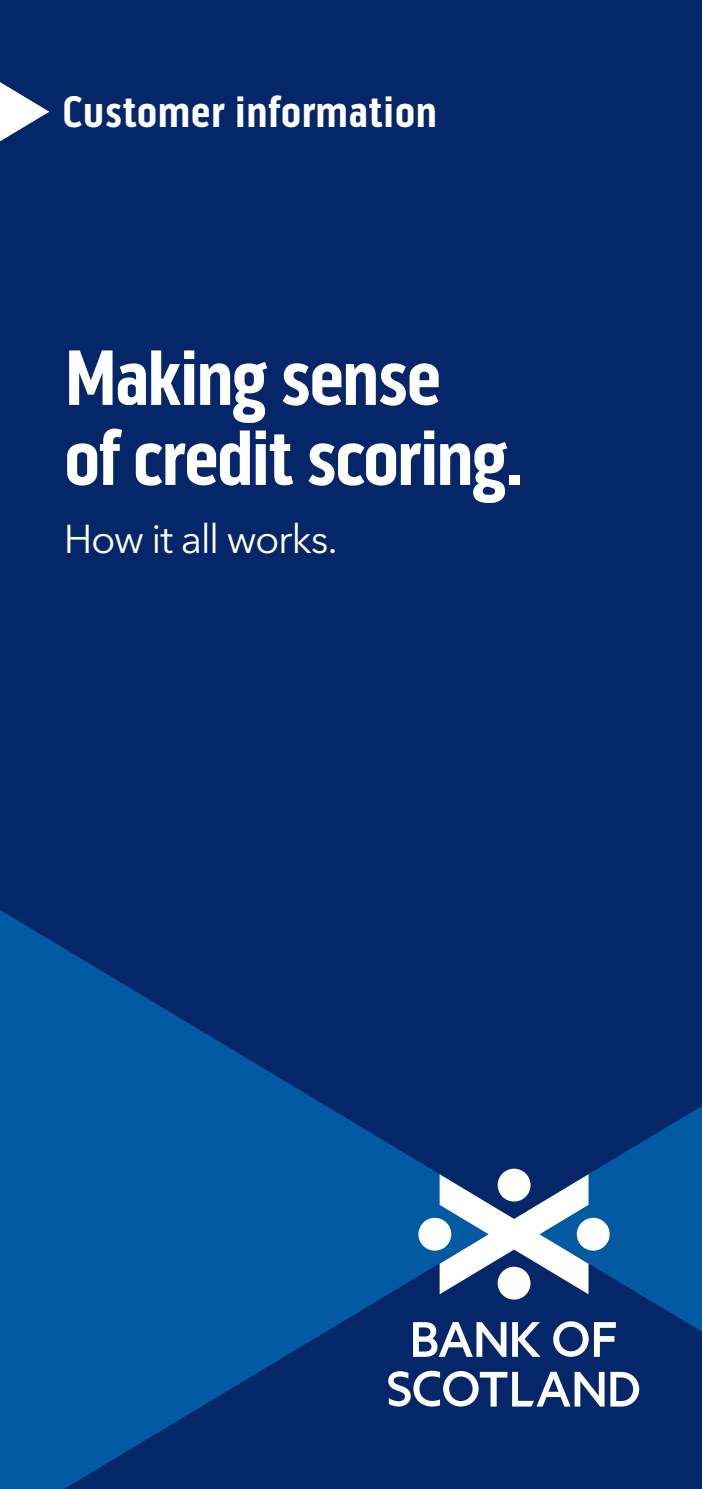
<style>
.page{position:relative;width:702px;height:1489px;background:#fff}
.page>*{position:absolute;margin:0;border:0;box-sizing:border-box;transform-origin:0 0}
.Cover_Headline{font:700 80px/80px "Bo S Pill Gothic";letter-spacing:-.04em;color:#fff}
.Product_Signpost___R{font:700 45px "Bo S Pill Gothic";color:#fff}
.Cover_Headline-2{font:40px "Avenir Next LT Pro";letter-spacing:-.035em;color:#fff}
</style>
<div class="page">
<div style="left:0;top:0;width:702px;height:1488px;background:#05276a"></div>
<svg style="left:0;top:910px;width:429px;height:578px;fill:#015aa2"></svg>
<svg style="left:64px;top:1218px;width:638px;height:270px"></svg>
<svg style="left:514px;top:1106px;width:188px;height:225px;fill:#015aa2"></svg>
<svg style="left:418px;top:1168px;width:191px;height:131px"></svg>
<svg style="left:388px;top:1321px;width:251px;height:85px"></svg>
<svg style="left:0;top:82px;width:49px;height:59px"></svg>
<p class="Product_Signpost___R" style="left:62px;top:85px;width:377px">Customer information</p>
<p class="Cover_Headline" style="left:64px;top:338px;width:462px">Making sense<br>of credit scoring.</p>
<p class="Cover_Headline-2" style="left:64px;top:515px;width:275px">How it all works.</p>
</div>
